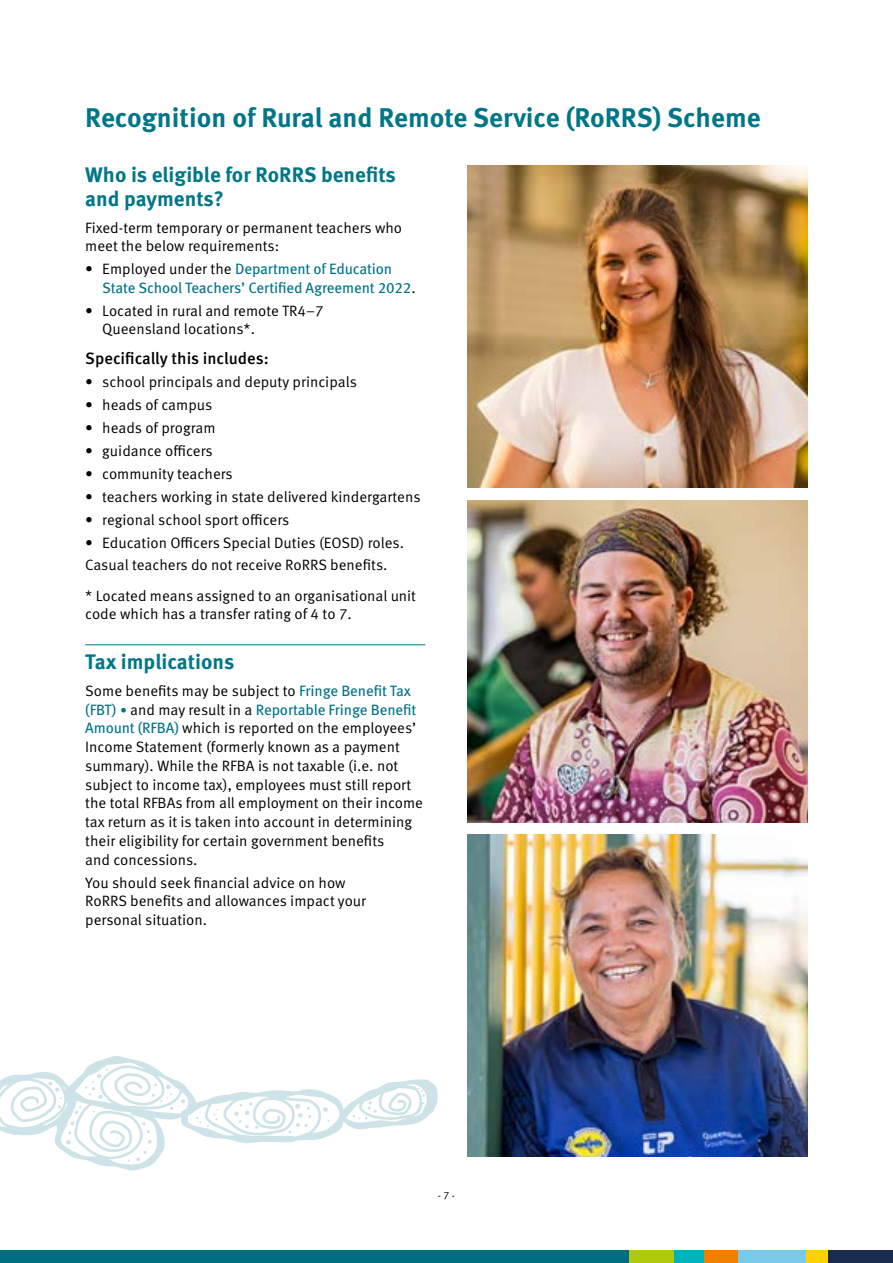
<style>
.page{position:relative;width:893px;height:1263px;background:#fff}
.page>*{position:absolute;margin:0;border:0;box-sizing:border-box;transform-origin:0 0}
.t1{font:700 27px "Meta Pro";color:#007687}
.t2{font:700 21px/24px "Meta Pro";color:#007687}
.t3{font:500 16.5px "Meta Pro";color:#000}
.t4{font:15px/18.8px "Meta Pro Norm";color:#000}
.t5{font:15px/18.8px "Meta Pro";letter-spacing:-.01em;color:#007388}
.t6{font:10.5px "Meta Pro Norm";color:#000}
.s1{font-family:"Meta Pro Norm";color:#000}
.s2{font-family:"Meta Pro";color:#007388}
.s3{font-size:13.5px}
</style>
<div class="page">
<img style="left:468px;top:835px;width:340px;height:322px">
<img style="left:468px;top:500px;width:340px;height:322px">
<img style="left:468px;top:166px;width:340px;height:322px">
<hr style="left:85px;top:644px;width:340px;height:1px;background:#007687">
<svg style="left:0;top:1056px;width:438px;height:115px"></svg>
<div style="left:0;top:1250px;width:893px;height:13px;background:#006e82"></div>
<div style="left:827px;top:1250px;width:66px;height:13px;background:#192c50"></div>
<div style="left:806px;top:1250px;width:21px;height:13px;background:#ffd000"></div>
<div style="left:737px;top:1250px;width:69px;height:13px;background:#77cbe8"></div>
<div style="left:703px;top:1250px;width:34px;height:13px;background:#f08100"></div>
<div style="left:674px;top:1250px;width:29px;height:13px;background:#00b2bb"></div>
<div style="left:629px;top:1250px;width:45px;height:13px;background:#afca0b"></div>
<h1 class="t1" style="left:85px;top:96px;width:677px">Recognition of Rural and Remote Service (RoRRS) Scheme</h1>
<h2 class="t2" style="left:85px;top:161px;width:312px">Who is eligible for RoRRS benefits and payments?</h2>
<p class="t4" style="left:85px;top:218px;width:318px;line-height:18px">Fixed-term temporary or permanent teachers who meet the below requirements:</p>
<p class="t5" style="left:102px;top:258px;width:315px;text-indent:-17px"><span class="s1">• Employed under the</span> Department of Education<br>State School Teachers’ Certified Agreement 2022<span class="s1">.</span></p>
<p class="t4" style="left:102px;top:300px;width:223px;text-indent:-17px">• Located in rural and remote TR4–7<br>Queensland locations*.</p>
<p class="t3" style="left:85px;top:345px;width:185px">Specifically this includes:</p>
<p class="t4" style="left:85px;top:371px;width:273px">• school principals and deputy principals</p>
<p class="t4" style="left:85px;top:394px;width:129px">• heads of campus</p>
<p class="t4" style="left:85px;top:417px;width:132px">• heads of program</p>
<p class="t4" style="left:85px;top:440px;width:129px">• guidance officers</p>
<p class="t4" style="left:85px;top:463px;width:149px">• community teachers</p>
<p class="t4" style="left:85px;top:486px;width:337px">• teachers working in state delivered kindergartens</p>
<p class="t4" style="left:85px;top:509px;width:206px">• regional school sport officers</p>
<p class="t4" style="left:85px;top:531px;width:320px;line-height:22.2px">• Education Officers Special Duties (EOSD) roles.<br>Casual teachers do not receive RoRRS benefits.</p>
<p class="t4" style="left:85px;top:586px;width:332px;line-height:18px">* Located means assigned to an organisational unit code which has a transfer rating of 4 to 7.</p>
<h2 class="t2" style="left:85px;top:648px;width:151px">Tax implications</h2>
<p class="t4" style="left:85px;top:680px;width:327px">Some benefits may be subject to <span class="s2">Fringe Benefit Tax</span></p>
<p class="t5" style="left:85px;top:699px;width:333px">(FBT) <span class="s3">∙</span> <span class="s1">and may result in a</span> Reportable Fringe Benefit</p>
<p class="t4" style="left:85px;top:718px;width:339px"><span class="s2">Amount (RFBA)</span> which is reported on the employees’ Income Statement (formerly known as a payment summary). While the RFBA is not taxable (i.e. not subject to income tax), employees must still report the total RFBAs from all employment on their income tax return as it is taken into account in determining their eligibility for certain government benefits<br>and concessions.</p>
<p class="t4" style="left:85px;top:872px;width:282px">You should seek financial advice on how<br>RoRRS benefits and allowances impact your personal situation.</p>
<p class="t6" style="left:438px;top:1187px;width:19px">- 7 -</p>
</div>
